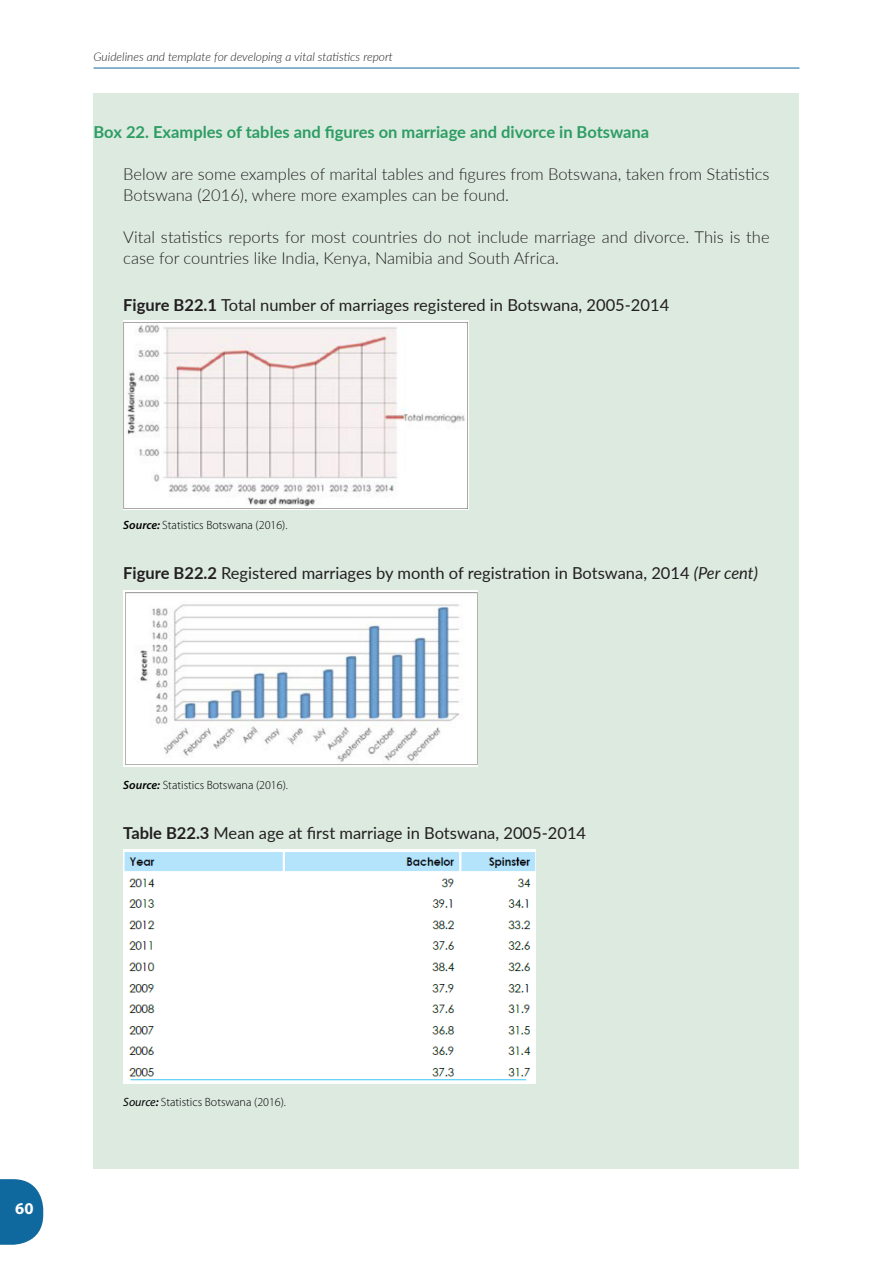
<style>
.page{position:relative;width:893px;height:1263px;background:#fff}
.page>*{position:absolute;margin:0;border:0;box-sizing:border-box;transform-origin:0 0}
.t1{font:300 16.5px/21px "Lato";color:#231f20}
.t2{font:16.5px "Lato";color:#231f20}
.t3{font:700 16.5px "Lato";color:#2d9d63}
.t4{font:700 16.5px "Myriad Pro";color:#fff}
.t5{font:300 12px "Myriad Pro";color:#000}
.t6{font:italic 300 12px "Lato";color:#231f20}
.s1{font-weight:700}
.s2{font-weight:600;font-style:italic}
.s3{font-style:italic}
.s4{font-weight:400;font-style:italic}
</style>
<div class="page">
<svg style="left:0;top:1179px;width:43px;height:66px;background:#2e7caa"></svg>
<hr style="left:94px;top:68px;width:705px;height:1px;background:#10699e">
<div style="left:94px;top:94px;width:705px;height:1075px;background:#dceae0"></div>
<img style="left:123px;top:320px;width:346px;height:189px">
<img style="left:123px;top:590px;width:354px;height:176px">
<img style="left:123px;top:849px;width:412px;height:234px">
<p class="t6" style="left:94px;top:48px;width:301px">Guidelines and template for developing a vital statistics report</p>
<p class="t3" style="left:94px;top:120px;width:557px">Box 22. Examples of tables and figures on marriage and divorce in Botswana</p>
<p class="t1" style="left:123px;top:163px;width:648px">Below are some examples of marital tables and figures from Botswana, taken from Statistics<br>Botswana (2016), where more examples can be found.</p>
<p class="t1" style="left:123px;top:226px;width:648px">Vital statistics reports for most countries do not include marriage and divorce. This is the case for countries like India, Kenya, Namibia and South Africa.</p>
<p class="t2" style="left:123px;top:293px;width:547px"><span class="s1">Figure B22.1</span> Total number of marriages registered in Botswana, 2005-2014</p>
<p class="t5" style="left:123px;top:519px;width:166px"><span class="s2">Source:</span> Statistics Botswana (2016).</p>
<p class="t2" style="left:123px;top:561px;width:636px"><span class="s1">Figure B22.2</span> Registered marriages by month of registration in Botswana, 2014 <span class="s3">(Per cent)</span></p>
<p class="t5" style="left:123px;top:779px;width:166px"><span class="s2">Source:</span> Statistics Botswana (2016).</p>
<p class="t2" style="left:123px;top:821px;width:464px"><span class="s1">Table B22.3</span> Mean age at first marriage in Botswana, 2005-2014</p>
<p class="t4" style="left:15px;top:1199px;width:20px">60</p>
<p class="t5" style="left:123px;top:1095px;width:164px"><span class="s4">Source</span><span class="s2">:</span> Statistics Botswana (2016).</p>
</div>
